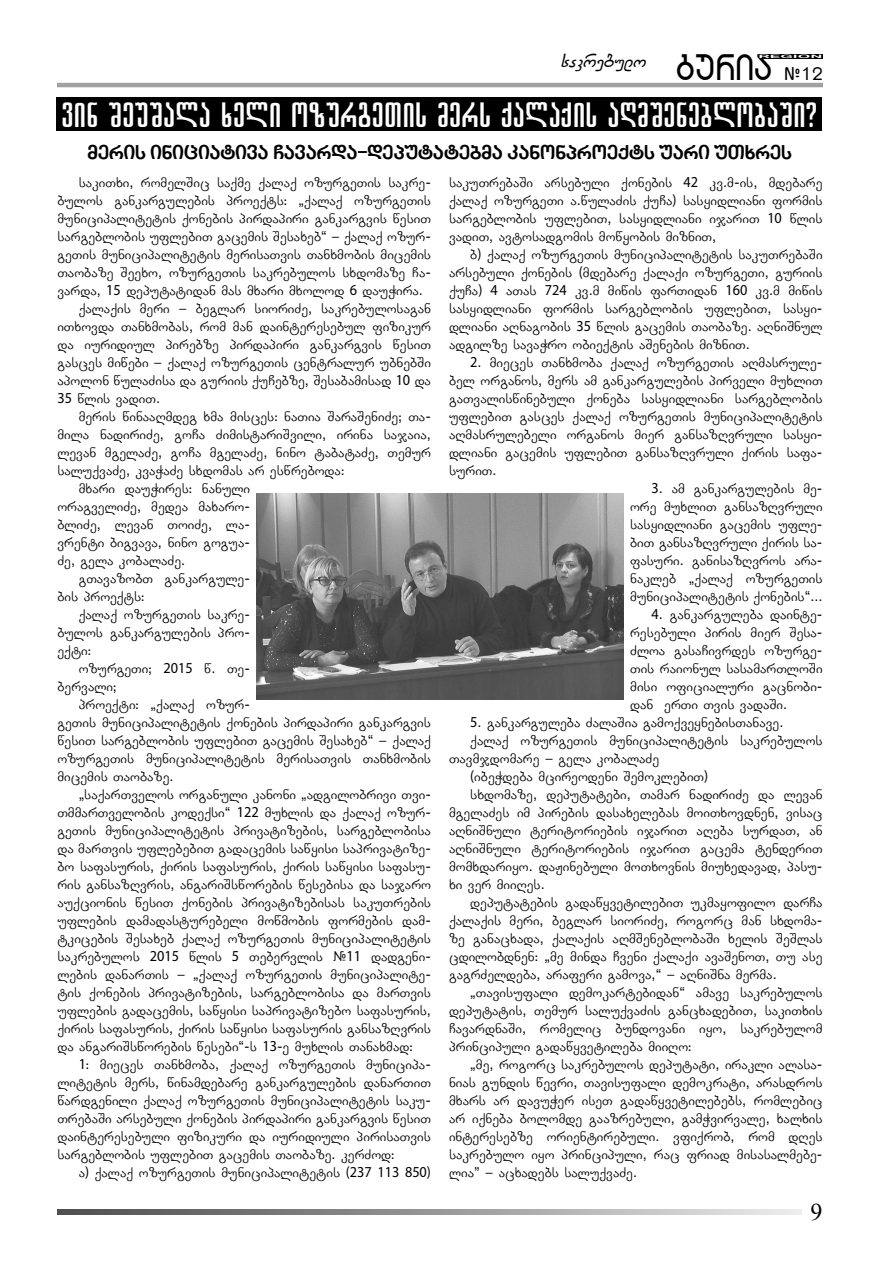
<style>
.page{position:relative;width:893px;height:1263px;background:#fff}
.page>*{position:absolute;margin:0;border:0;box-sizing:border-box;transform-origin:0 0}
.t1{font:40.35px "Mrgvlovani";color:#000;scale:.9 1}
.t2{font:29.7px "Gremi Mtavr";letter-spacing:.005em;color:#fff;scale:1.11 1}
.t3{font:24px "Times New Roman";color:#000}
.t4{font:700 20.25px "A Kolkhety M";color:#000}
.t5{font:18px "Sanet";color:#000}
.t6{font:14.25px/18px "A Kolkhety N";color:#000;text-align:justify}
.t7{font:italic 14.25px "Saba";color:#000}
.t8{font:4.65px "Arial Rounded MT Bold";color:#fff;scale:3.42 1}
</style>
<div class="page">
<img style="left:57px;top:1210px;width:744px;height:4px">
<div style="left:759px;top:54px;width:64px;height:5px;background:#000"></div>
<hr style="left:57px;top:83px;width:766px;height:4px;background:#a1a1a1">
<div style="left:57px;top:98px;width:765px;height:33px;background:#000"></div>
<img style="left:256px;top:493px;width:368px;height:207px">
<p class="t7" style="left:561px;top:53px;width:91px">SAKREBULO</p>
<h1 class="t1" style="left:676px;top:49px;width:109px">GURIA</h1>
<p class="t8" style="left:758px;top:54px;width:20px">REGION</p>
<p class="t5" style="left:785px;top:63px;width:40px">#12</p>
<h2 class="t2" style="left:61px;top:99px;width:683px">WJO!TFVTBMB!YFMJ!P{VSHFUJT!NFST!RBMBRJT!BSNTFOFCMPCBTJ@</h2>
<h3 class="t4" style="left:88px;top:140px;width:706px">MERIS INICIATIVA CAVARDA-DEPUTATEBMA KANONPROEQTS UARI UTXRES</h3>
<p class="t6" style="left:79px;top:173px;width:354px">SAKITXI, ROMELSIC SAQME QALAQ OZURGETIS SAKRE-</p>
<p class="t6" style="left:57px;top:191px;width:375px">BULOS GANKARGULEBIS PROEQTS: „QALAQ OZURGETIS</p>
<p class="t6" style="left:57px;top:209px;width:375px">MUNICIPALITETIS QONEBIS PIRDAPIRI GANKARGVIS WESIT</p>
<p class="t6" style="left:57px;top:227px;width:375px">SARGEBLOBIS UFLEBIT GACEMIS SESAXEB“ _ QALAQ OZUR-</p>
<p class="t6" style="left:57px;top:245px;width:375px">GETIS MUNICIPALITETIS MERISATVIS TANXMOBIS MICEMIS</p>
<p class="t6" style="left:57px;top:263px;width:375px">TAOBAZE SEEXO, OZURGETIS SAKREBULOS SXDOMAZE CA-</p>
<p class="t6" style="left:57px;top:281px;width:367px">VARDA, 15 DEPUTATIDAN MAS MXARI MXOLOD 6 DAUWIRA.</p>
<p class="t6" style="left:79px;top:299px;width:354px">QALAQIS MERI _ BEGLAR SIORIZE, SAKREBULOSAGAN</p>
<p class="t6" style="left:57px;top:317px;width:375px">ITXOVDA TANXMOBAS, ROM MAN DAINTERESEBUL FIZIKUR</p>
<p class="t6" style="left:57px;top:335px;width:375px">DA IURIDIUL PIREBZE PIRDAPIRI GANKARGVIS WESIT</p>
<p class="t6" style="left:57px;top:353px;width:375px">GASCES MIWEBI _ QALAQ OZURGETIS CENTRALUR UBNEBSI</p>
<p class="t6" style="left:57px;top:371px;width:375px">APOLON WULAZISA DA GURIIS QUCEBZE, SESABAMISAD 10 DA</p>
<p class="t6" style="left:57px;top:389px;width:104px">35 WLIS VADIT.</p>
<p class="t6" style="left:79px;top:407px;width:354px">MERIS WINAARMDEG XMA MISCES: NATIA SARASENIZE; TA-</p>
<p class="t6" style="left:57px;top:425px;width:375px">MILA NADIRIZE, GOCA ZIMISTARISVILI, IRINA SAJAIA,</p>
<p class="t6" style="left:57px;top:443px;width:375px">LEVAN MGELAZE, GOCA MGELAZE, NINO TABATAZE, TEMUR</p>
<p class="t6" style="left:57px;top:461px;width:288px">SALUQVAZE, KVAWAZE SXDOMAS AR ESWREBODA:</p>
<p class="t6" style="left:79px;top:479px;width:173px">MXARI DAUWIRES: NANULI</p>
<p class="t6" style="left:57px;top:497px;width:194px">ORAGVELIZE, MEDEA MAXARO-</p>
<p class="t6" style="left:57px;top:515px;width:194px">BLIZE, LEVAN TOIZE, LA-</p>
<p class="t6" style="left:57px;top:533px;width:194px">VRENTI BIGVAVA, NINO GOGUA-</p>
<p class="t6" style="left:57px;top:551px;width:129px">ZE, GELA KOBALAZE.</p>
<p class="t6" style="left:79px;top:569px;width:173px">GTAVAZOBT GANKARGULE-</p>
<p class="t6" style="left:57px;top:587px;width:89px">BIS PROEQTS:</p>
<p class="t6" style="left:79px;top:605px;width:173px">QALAQ OZURGETIS SAKRE-</p>
<p class="t6" style="left:57px;top:623px;width:194px">BULOS GANKARGULEBIS PRO-</p>
<p class="t6" style="left:57px;top:641px;width:35px">EQTI:</p>
<p class="t6" style="left:79px;top:659px;width:173px">OZURGETI; 2015 W. TE-</p>
<p class="t6" style="left:57px;top:677px;width:61px">BERVALI;</p>
<p class="t6" style="left:79px;top:695px;width:173px">PROEQTI: „QALAQ OZUR-</p>
<p class="t6" style="left:57px;top:713px;width:375px">GETIS MUNICIPALITETIS QONEBIS PIRDAPIRI GANKARGVIS</p>
<p class="t6" style="left:57px;top:731px;width:375px">WESIT SARGEBLOBIS UFLEBIT GACEMIS SESAXEB“ _ QALAQ</p>
<p class="t6" style="left:57px;top:749px;width:375px">OZURGETIS MUNICIPALITETIS MERISATVIS TANXMOBIS</p>
<p class="t6" style="left:57px;top:767px;width:118px">MICEMIS TAOBAZE.</p>
<p class="t6" style="left:79px;top:785px;width:354px">„SAQARTVELOS ORGANULI KANONI „ADGILOBRIVI TVI-</p>
<p class="t6" style="left:57px;top:803px;width:375px">TMMARTVELOBIS KODEQSI“ 122 MUXLIS DA QALAQ OZUR-</p>
<p class="t6" style="left:57px;top:821px;width:375px">GETIS MUNICIPALITETIS PRIVATIZEBIS, SARGEBLOBISA</p>
<p class="t6" style="left:57px;top:839px;width:375px">DA MARTVIS UFLEBEBIT GADACEMIS SAWYISI SAPRIVATIZE-</p>
<p class="t6" style="left:57px;top:857px;width:375px">BO SAFASURIS, QIRIS SAFASURIS, QIRIS SAWYISI SAFASU-</p>
<p class="t6" style="left:57px;top:875px;width:375px">RIS GANSAZRVRIS, ANGARISSWOREBIS WESEBISA DA SAJARO</p>
<p class="t6" style="left:57px;top:893px;width:375px">AUQCIONIS WESIT QONEBIS PRIVATIZEBISAS SAKUTREBIS</p>
<p class="t6" style="left:57px;top:911px;width:375px">UFLEBIS DAMADASTUREBELI MOWMOBIS FORMEBIS DAM-</p>
<p class="t6" style="left:57px;top:929px;width:375px">TKICEBIS SESAXEB QALAQ OZURGETIS MUNICIPALITETIS</p>
<p class="t6" style="left:57px;top:947px;width:375px">SAKREBULOS 2015 WLIS 5 TEBERVLIS #11 DADGENI-</p>
<p class="t6" style="left:57px;top:965px;width:375px">LEBIS DANARTIS _ „QALAQ OZURGETIS MUNICIPALITE-</p>
<p class="t6" style="left:57px;top:983px;width:375px">TIS QONEBIS PRIVATIZEBIS, SARGEBLOBISA DA MARTVIS</p>
<p class="t6" style="left:57px;top:1001px;width:375px">UFLEBIS GADACEMIS, SAWYISI SAPRIVATIZEBO SAFASURIS,</p>
<p class="t6" style="left:57px;top:1019px;width:375px">QIRIS SAFASURIS, QIRIS SAWYISI SAFASURIS GANSAZRVRIS</p>
<p class="t6" style="left:57px;top:1037px;width:357px">DA ANGARISSWOREBIS WESEBI“-S 13-E MUXLIS TANAXMAD:</p>
<p class="t6" style="left:79px;top:1055px;width:354px">1: MIECES TANXMOBA, QALAQ OZURGETIS MUNICIPA-</p>
<p class="t6" style="left:57px;top:1073px;width:375px">LITETIS MERS, WINAMDEBARE GANKARGULEBIS DANARTIT</p>
<p class="t6" style="left:57px;top:1091px;width:375px">WARDGENILI QALAQ OZURGETIS MUNICIPALITETIS SAKU-</p>
<p class="t6" style="left:57px;top:1109px;width:375px">TREBASI ARSEBULI QONEBIS PIRDAPIRI GANKARGVIS WESIT</p>
<p class="t6" style="left:57px;top:1127px;width:375px">DAINTERESEBULI FIZIKURI DA IURIDIULI PIRISATVIS</p>
<p class="t6" style="left:57px;top:1145px;width:339px">SARGEBLOBIS UFLEBIT GACEMIS TAOBAZE. KERZOD:</p>
<p class="t6" style="left:79px;top:1163px;width:354px">A) QALAQ OZURGETIS MUNICIPALITETIS (237 113 850)</p>
<p class="t6" style="left:449px;top:173px;width:375px">SAKUTREBASI ARSEBULI QONEBIS 42 KV.M-IS, MDEBARE QALAQ OZURGETI A.WULAZIS QUCA) SASYIDLIANI FORMIS SARGEBLOBIS UFLEBIT, SASYIDLIANI IJARIT 10 WLIS VADIT, AVTOSADGOMIS MOWYOBIS MIZNIT,</p>
<p class="t6" style="left:449px;top:245px;width:375px;text-indent:21px">B) QALAQ OZURGETIS MUNICIPALITETIS SAKUTREBASI ARSEBULI QONEBIS (MDEBARE QALAQI OZURGETI, GURIIS QUCA) 4 ATAS 724 KV.M MIWIS FARTIDAN 160 KV.M MIWIS SASYIDLIANI FORMIS SARGEBLOBIS UFLEBIT, SASYI-DLIANI ARNAGOBIS 35 WLIS GACEMIS TAOBAZE. ARNISNUL ADGILZE SAVAWRO OBIEQTIS ASENEBIS MIZNIT.</p>
<p class="t6" style="left:449px;top:353px;width:375px;text-indent:21px">2. MIECES TANXMOBA QALAQ OZURGETIS ARMASRULE-BEL ORGANOS, MERS AM GANKARGULEBIS PIRVELI MUXLIT GATVALISWINEBULI QONEBA SASYIDLIANI SARGEBLOBIS UFLEBIT GASCES QALAQ OZURGETIS MUNICIPALITETIS ARMASRULEBELI ORGANOS MIER GANSAZRVRULI SASYI-DLIANI GACEMIS UFLEBIT GANSAZRVRULI QIRIS SAFA-SURIT.</p>
<p class="t6" style="left:630px;top:479px;width:194px;text-indent:21px">3. AM GANKARGULEBIS ME-ORE MUXLIT GANSAZRVRULI SASYIDLIANI GACEMIS UFLE-BIT GANSAZRVRULI QIRIS SA-FASURI. GANISAZRVROS ARA-NAKLEB „QALAQ OZURGETIS MUNICIPALITETIS QONEBIS“...</p>
<p class="t6" style="left:630px;top:605px;width:194px;text-indent:21px">4. GANKARGULEBA DAINTE-RESEBULI PIRIS MIER SESA-ZLOA GASACIVRDES OZURGE-TIS RAIONUL SASAMARTLOSI MISI OFICIALURI GACNOBI-DAN ERTI TVIS VADASI.</p>
<p class="t6" style="left:470px;top:713px;width:315px">5. GANKARGULEBA ZALASIA GAMOQVEYNEBISTANAVE.</p>
<p class="t6" style="left:470px;top:731px;width:354px">QALAQ OZURGETIS MUNICIPALITETIS SAKREBULOS</p>
<p class="t6" style="left:449px;top:749px;width:212px">TAVMJDOMARE _ GELA KOBALAZE</p>
<p class="t6" style="left:470px;top:767px;width:239px">(IBEWDEBA MCIREODENI SEMOKLEBIT)</p>
<p class="t6" style="left:470px;top:785px;width:354px">SXDOMAZE, DEPUTATEBI, TAMAR NADIRIZE DA LEVAN</p>
<p class="t6" style="left:449px;top:803px;width:375px">MGELAZES IM PIREBIS DASAXELEBAS MOITXOVDNEN, VISAC</p>
<p class="t6" style="left:449px;top:821px;width:375px">ARNISNULI TERITORIEBIS IJARIT AREBA SURDAT, AN</p>
<p class="t6" style="left:449px;top:839px;width:375px">ARNISNULI TERITORIEBIS IJARIT GACEMA TENDERIT</p>
<p class="t6" style="left:449px;top:857px;width:375px">MOMXDARIYO. DAJINEBULI MOTXOVNIS MIUXEDAVAD, PASU-</p>
<p class="t6" style="left:449px;top:875px;width:97px">XI VER MIIRES.</p>
<p class="t6" style="left:470px;top:893px;width:354px">DEPUTATEBIS GADAWYVETILEBIT UKMAYOFILO DARCA</p>
<p class="t6" style="left:449px;top:911px;width:375px">QALAQIS MERI, BEGLAR SIORIZE, ROGORC MAN SXDOMA-</p>
<p class="t6" style="left:449px;top:929px;width:375px">ZE GANACXADA, QALAQIS ARMSENEBLOBASI XELIS SESLAS</p>
<p class="t6" style="left:449px;top:947px;width:375px">CDILOBDNEN: „ME MINDA CVENI QALAQI AVASENOT, TU ASE</p>
<p class="t6" style="left:449px;top:965px;width:329px">GAGRZELDEBA, ARAFERI GAMOVA,“ _ ARNISNA MERMA.</p>
<p class="t6" style="left:470px;top:983px;width:354px">„TAVISUFALI DEMOKARTEBIDAN“ AMAVE SAKREBULOS</p>
<p class="t6" style="left:449px;top:1001px;width:375px">DEPUTATIS, TEMUR SALUQVAZIS GANCXADEBIT, SAKITXIS</p>
<p class="t6" style="left:449px;top:1019px;width:375px">CAVARDNASI, ROMELIC BUNDOVANI IYO, SAKREBULOM</p>
<p class="t6" style="left:449px;top:1037px;width:244px">PRINCIPULI GADAWYVETILEBA MIIRO:</p>
<p class="t6" style="left:470px;top:1055px;width:354px">„ME, ROGORC SAKREBULOS DEPUTATI, IRAKLI ALASA-</p>
<p class="t6" style="left:449px;top:1073px;width:375px">NIAS GUNDIS WEVRI, TAVISUFALI DEMOKRATI, ARASDROS</p>
<p class="t6" style="left:449px;top:1091px;width:375px">MXARS AR DAVUWER ISET GADAWYVETILEBEBS, ROMLEBIC</p>
<p class="t6" style="left:449px;top:1109px;width:375px">AR IQNEBA BOLOMDE GAAZREBULI, GAMWVIRVALE, XALXIS</p>
<p class="t6" style="left:449px;top:1127px;width:375px">INTERESEBZE ORIENTIREBULI. VFIQROB, ROM DRES</p>
<p class="t6" style="left:449px;top:1145px;width:375px">SAKREBULO IYO PRINCIPULI, RAC FRIAD MISASALMEBE-</p>
<p class="t6" style="left:449px;top:1163px;width:190px">LIA” _ ACXADEBS SALUQVAZE.</p>
<h3 class="t3" style="left:811px;top:1199px;width:13px">9</h3>
</div>
